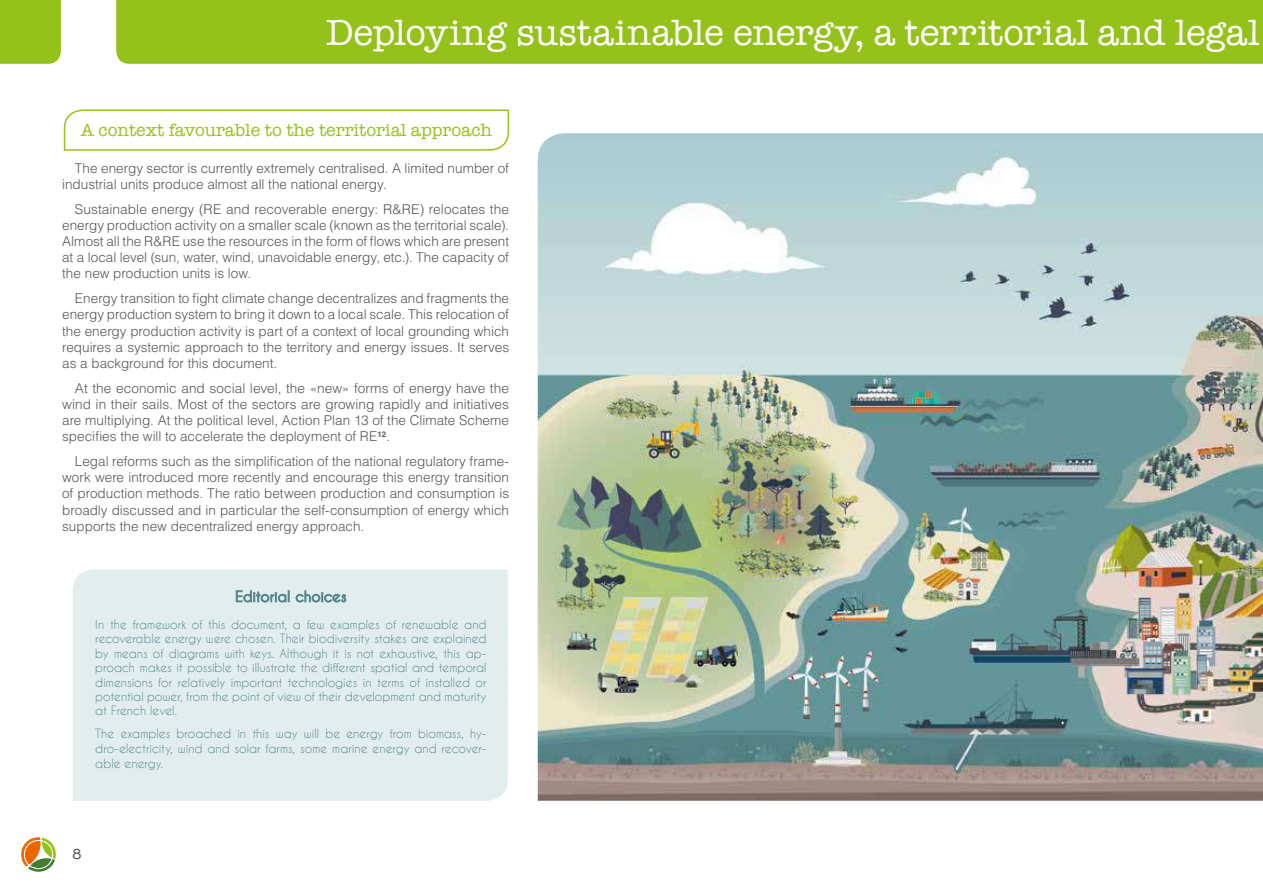
<style>
.page{position:relative;width:1263px;height:893px;background:#fff}
.page>*{position:absolute;margin:0;border:0;box-sizing:border-box;transform-origin:0 0}
.t1{font:37.5px "American Typewriter";color:#fff}
.t2{font:18px "American Typewriter";color:#97c219}
.t3{font:15px "American Typewriter";color:#565655}
.t4{font:300 13.5px/16.2px "Helvetica LT";color:#565655;text-align:justify}
.t5{font:12px/14.4px "Caviar Dreams";color:#57878a;text-align:justify}
</style>
<div class="page">
<svg style="left:21px;top:837px;width:35px;height:35px"></svg>
<div style="left:116px;top:0;width:1147px;height:64px;background:#94c11a"></div>
<div style="left:0;top:0;width:61px;height:64px;background:#94c11a"></div>
<div style="left:73px;top:569px;width:435px;height:232px;background:#e2edee"></div>
<svg style="left:236px;top:590px;width:111px;height:13px"></svg>
<img style="left:538px;top:133px;width:725px;height:668px">
<svg style="left:63px;top:109px;width:447px;height:42px"></svg>
<h1 class="t1" style="left:326px;top:4px;width:935px">Deploying sustainable energy, a territorial and legal</h1>
<h2 class="t2" style="left:81px;top:116px;width:413px">A context favourable to the territorial approach</h2>
<p class="t4" style="left:62px;top:160px;width:448px;text-indent:13px">The energy sector is currently extremely centralised. A limited number of industrial units produce almost all the national energy.</p>
<p class="t4" style="left:62px;top:201px;width:448px;text-indent:13px">Sustainable energy (RE and recoverable energy: R&amp;RE) relocates the energy production activity on a smaller scale (known as the territorial scale).<br>Almost all the R&amp;RE use the resources in the form of flows which are present at a local level (sun, water, wind, unavoidable energy, etc.). The capacity of the new production units is low.</p>
<p class="t4" style="left:62px;top:290px;width:448px;text-indent:13px">Energy transition to fight climate change decentralizes and fragments the energy production system to bring it down to a local scale. This relocation of the energy production activity is part of a context of local grounding which requires a systemic approach to the territory and energy issues. It serves as a background for this document.</p>
<p class="t4" style="left:62px;top:380px;width:448px;text-indent:13px">At the economic and social level, the «new» forms of energy have the wind in their sails. Most of the sectors are growing rapidly and initiatives are multiplying. At the political level, Action Plan 13 of the Climate Scheme specifies the will to accelerate the deployment of RE<sup>12</sup>.</p>
<p class="t4" style="left:62px;top:453px;width:448px;text-indent:13px">Legal reforms such as the simplification of the national regulatory frame&shy;work were introduced more recently and encourage this energy transition of production methods. The ratio between production and consumption is broadly discussed and in particular the self-consumption of energy which supports the new decentralized energy approach.</p>
<p class="t5" style="left:95px;top:617px;width:393px">In the framework of this document, a few examples of renewable and recoverable energy were chosen. Their biodiversity stakes are explained by means of diagrams with keys. Although it is not exhaustive, this ap&shy;proach makes it possible to illustrate the different spatial and temporal dimensions for relatively important technologies in terms of installed or potential power, from the point of view of their development and maturity at French level.</p>
<p class="t5" style="left:95px;top:726px;width:393px;line-height:14.9px">The examples broached in this way will be energy from biomass, hy&shy;dro-electricity, wind and solar farms, some marine energy and recover&shy;able energy.</p>
<p class="t3" style="left:72px;top:842px;width:11px">8</p>
</div>
